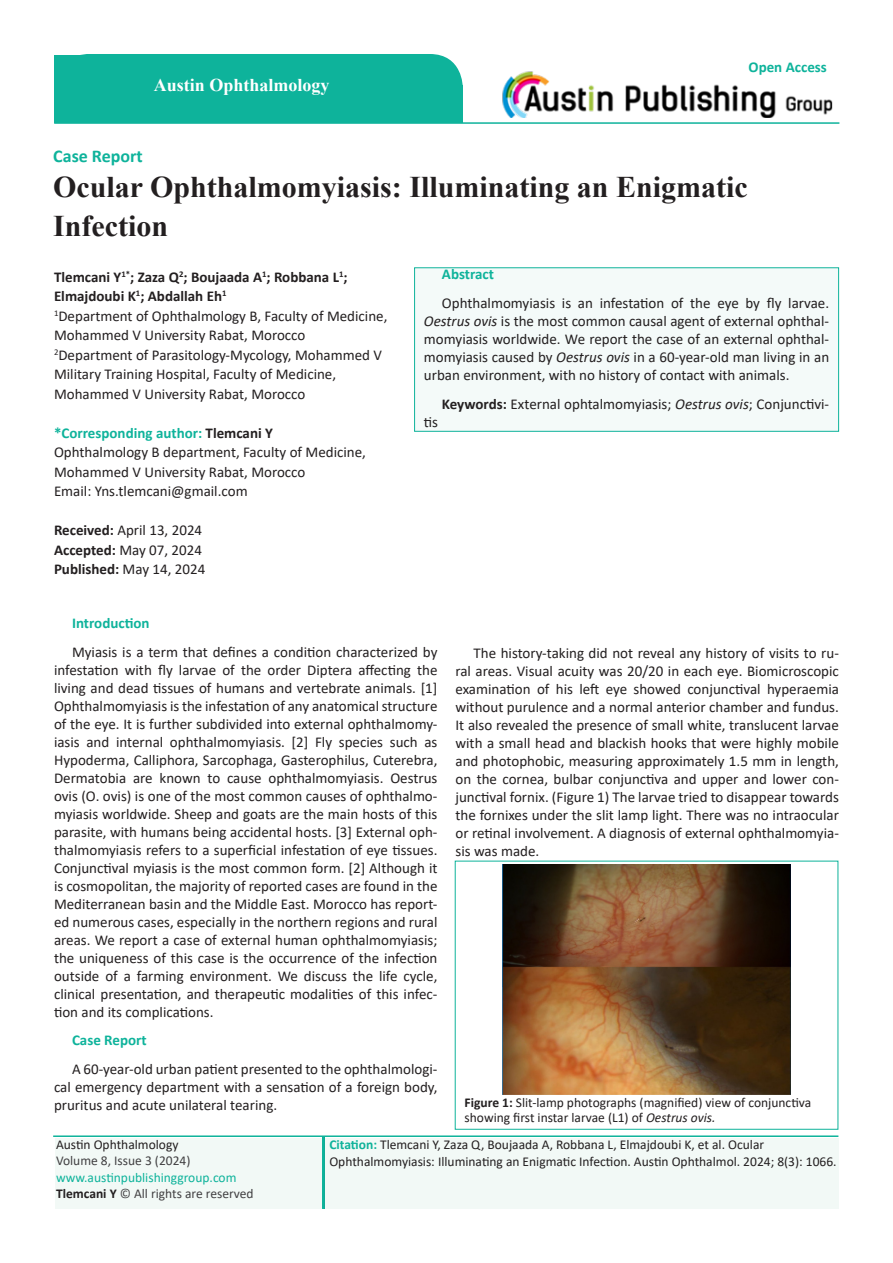
<style>
.page{position:relative;width:893px;height:1263px;background:#fff}
.page>*{position:absolute;margin:0;border:0;box-sizing:border-box;transform-origin:0 0}
.t1{font:700 30px/39px "Times New Roman";color:#231f20}
.t2{font:700 18px "Times New Roman";color:#fff}
.t3{font:700 18px "Calibri";color:#0eb39b}
.t4{font:15px/18px "Calibri";color:#231f20;text-align:justify}
.t5{font:700 15px/19.5px "Calibri";color:#231f20}
.t6{font:700 15px "Calibri";color:#0eb39b}
.t7{font:13.5px/16.5px "Calibri";color:#231f20}
.t8{font:13.5px/16.5px "Calibri";color:#414042}
.s1{color:#231f20}
.s2{font-weight:700}
.s3{font-weight:400}
.s4{font-style:italic}
.s5{color:#0eb39b}
.s6{font-weight:700;color:#231f20}
.s7{font-weight:700;color:#0eb29a}
</style>
<div class="page">
<div style="left:55px;top:54px;width:408px;height:69px;background:#0eb39b;border-radius:33px"></div>
<img style="left:502px;top:71px;width:331px;height:46px">
<div style="left:55px;top:1138px;width:783px;height:71px;background:#f2f9f6"></div>
<div style="left:335px;top:86px;width:128px;height:37px;background:#0eb39b"></div>
<div style="left:322px;top:1136px;width:3px;height:73px;border:2px solid #0eb39b"></div>
<hr style="left:54px;top:122px;width:785px;height:2px;background:#0eb39b">
<hr style="left:53px;top:1135px;width:785px;height:2px;background:#0eb39b">
<div style="left:415px;top:268px;width:424px;height:163px;background:#f4faf9"></div>
<div style="left:414px;top:267px;width:425px;height:165px;border:1px solid #0eb39b"></div>
<img style="left:502px;top:864px;width:289px;height:231px">
<p class="t2" style="left:154px;top:72px;width:177px">Austin Ophthalmology</p>
<p class="t6" style="left:748px;top:57px;width:80px">Open Access</p>
<p class="t3" style="left:53px;top:144px;width:91px">Case Report</p>
<p class="t1" style="left:53px;top:166px;width:696px">Ocular Ophthalmomyiasis: Illuminating an Enigmatic<br>Infection</p>
<p class="t5" style="left:54px;top:267px;width:295px">Tlemcani Y<sup>1*</sup>; Zaza Q<sup>2</sup>; Boujaada A<sup>1</sup>; Robbana L<sup>1</sup>;<br>Elmajdoubi K<sup>1</sup>; Abdallah Eh<sup>1</sup></p>
<p class="t4" style="left:54px;top:306px;width:335px;line-height:19.5px"><sup>1</sup>Department of Ophthalmology B, Faculty of Medicine,<br>Mohammed V University Rabat, Morocco</p>
<p class="t4" style="left:54px;top:345px;width:330px;line-height:19.5px;text-align:left"><sup>2</sup>Department of Parasitology-Mycology, Mohammed V<br>Military Training Hospital, Faculty of Medicine,<br>Mohammed V University Rabat, Morocco</p>
<p class="t6" style="left:54px;top:422px;width:220px">*Corresponding author: <span class="s1">Tlemcani Y</span></p>
<p class="t4" style="left:54px;top:442px;width:314px;line-height:19.5px">Ophthalmology B department, Faculty of Medicine,<br>Mohammed V University Rabat, Morocco</p>
<p class="t4" style="left:54px;top:482px;width:195px">Email: Yns.tlemcani@gmail.com</p>
<p class="t4" style="left:54px;top:521px;width:150px"><span class="s2">Received:</span> April 13, 2024</p>
<p class="t4" style="left:54px;top:540px;width:150px"><span class="s2">Accepted:</span> May 07, 2024</p>
<p class="t5" style="left:54px;top:559px;width:153px">Published: <span class="s3">May 14, 2024</span></p>
<p class="t6" style="left:442px;top:264px;width:53px">Abstract</p>
<p class="t4" style="left:424px;top:294px;width:407px;text-indent:18px">Ophthalmomyiasis is an infestation of the eye by fly larvae.<br><span class="s4">Oestrus ovis</span> is the most common causal agent of external ophthal&shy;momyiasis worldwide. We report the case of an external ophthal&shy;momyiasis caused by <span class="s4">Oestrus ovis</span> in a 60-year-old man living in an urban environment, with no history of contact with animals.</p>
<p class="t4" style="left:442px;top:395px;width:389px"><span class="s2">Keywords:</span> External ophtalmomyiasis; <span class="s4">Oestrus ovis</span>; Conjunctivi-</p>
<p class="t4" style="left:424px;top:413px;width:16px">tis</p>
<p class="t6" style="left:72px;top:612px;width:79px">Introduction</p>
<p class="t4" style="left:54px;top:642px;width:385px;text-indent:18px">Myiasis is a term that defines a condition characterized by infestation with fly larvae of the order Diptera affecting the living and dead tissues of humans and vertebrate animals. [1] Ophthalmomyiasis is the infestation of any anatomical structure of the eye. It is further subdivided into external ophthalmomy&shy;iasis and internal ophthalmomyiasis. [2] Fly species such as Hypoderma, Calliphora, Sarcophaga, Gasterophilus, Cuterebra, Dermatobia are known to cause ophthalmomyiasis. Oestrus ovis (O. ovis) is one of the most common causes of ophthalmo&shy;myiasis worldwide. Sheep and goats are the main hosts of this parasite, with humans being accidental hosts. [3] External oph&shy;thalmomyiasis refers to a superficial infestation of eye tissues.<br>Conjunctival myiasis is the most common form. [2] Although it is cosmopolitan, the majority of reported cases are found in the Mediterranean basin and the Middle East. Morocco has report&shy;ed numerous cases, especially in the northern regions and rural areas. We report a case of external human ophthalmomyiasis; the uniqueness of this case is the occurrence of the infection outside of a farming environment. We discuss the life cycle, clinical presentation, and therapeutic modalities of this infec&shy;tion and its complications.</p>
<p class="t6" style="left:72px;top:1030px;width:76px">Case Report</p>
<p class="t4" style="left:54px;top:1060px;width:385px;text-indent:18px">A 60-year-old urban patient presented to the ophthalmologi&shy;cal emergency department with a sensation of a foreign body, pruritus and acute unilateral tearing.</p>
<p class="t4" style="left:455px;top:643px;width:385px;text-indent:18px">The history-taking did not reveal any history of visits to ru&shy;ral areas. Visual acuity was 20/20 in each eye. Biomicroscopic examination of his left eye showed conjunctival hyperaemia without purulence and a normal anterior chamber and fundus.<br>It also revealed the presence of small white, translucent larvae with a small head and blackish hooks that were highly mobile and photophobic, measuring approximately 1.5 mm in length, on the cornea, bulbar conjunctiva and upper and lower con&shy;junctival fornix. (Figure 1) The larvae tried to disappear towards the fornixes under the slit lamp light. There was no intraocular or retinal involvement. A diagnosis of external ophthalmomyia&shy;sis was made.</p>
<p class="t7" style="left:465px;top:1095px;width:348px;line-height:15px"><span class="s2">Figure 1:</span> Slit‑lamp photographs (magnified) view of conjunctiva showing first instar larvae (L1) of <span class="s4">Oestrus ovis.</span></p>
<p class="t7" style="left:56px;top:1136px;width:124px">Austin Ophthalmology</p>
<p class="t8" style="left:56px;top:1152px;width:199px">Volume 8, Issue 3 (2024) <span class="s5">www.austinpublishinggroup.com<br></span><span class="s6">Tlemcani Y</span> © All rights are reserved</p>
<p class="t7" style="left:329px;top:1136px;width:509px"><span class="s7">Citation:</span> Tlemcani Y, Zaza Q, Boujaada A, Robbana L, Elmajdoubi K, et al. Ocular<br>Ophthalmomyiasis: Illuminating an Enigmatic Infection. Austin Ophthalmol. 2024; 8(3): 1066.</p>
</div>
